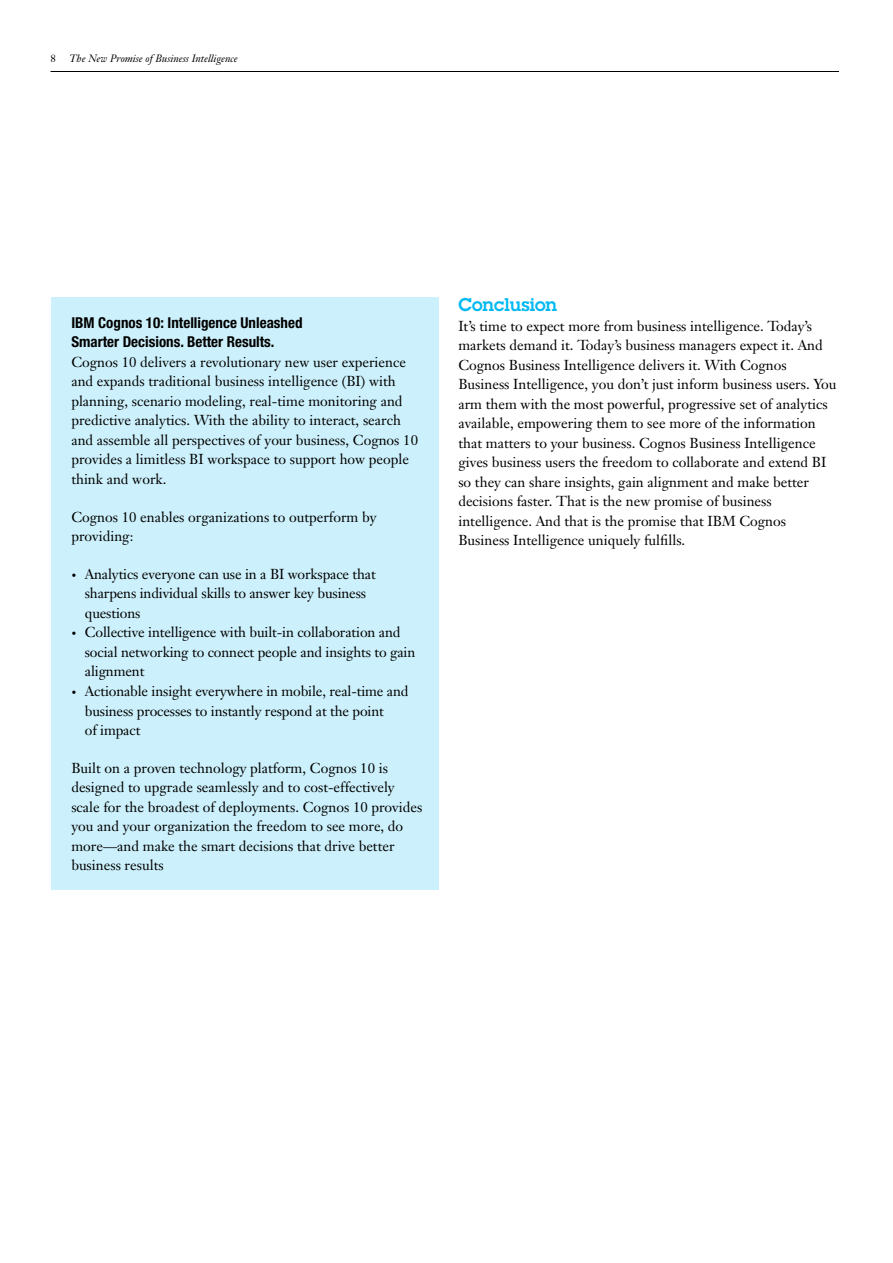
<style>
.page{position:relative;width:893px;height:1263px;background:#fff}
.page>*{position:absolute;margin:0;border:0;box-sizing:border-box;transform-origin:0 0}
.t1{font:600 18px "Lubalin Graph";color:#00b9f2}
.t2{font:700 condensed 15px/19.5px "Helvetica Neue";color:#000}
.t3{font:14.25px/19.5px "Janson Text";color:#000}
.t4{font:italic 10.5px "Janson Text";color:#000}
.t5{font:10.5px "Janson Text";color:#000}
.s1{font-size:9.75px}
</style>
<div class="page">
<hr style="left:51px;top:71px;width:788px;height:1px;background:#000">
<div style="left:51px;top:297px;width:387px;height:593px;background:#cdf1fc"></div>
<p class="t5" style="left:51px;top:52px;width:7px">8</p>
<p class="t4" style="left:70px;top:52px;width:170px">The New Promise of Business Intelligence</p>
<p class="t2" style="left:71px;top:312px;width:233px">IBM Cognos 10: Intelligence Unleashed<br>Smarter Decisions. Better Results.</p>
<p class="t3" style="left:71px;top:352px;width:348px">Cognos 10 delivers a revolutionary new user experience and expands traditional business intelligence (BI) with planning, scenario modeling, real-time monitoring and predictive analytics. With the ability to interact, search and assemble all perspectives of your business, Cognos 10 provides a limitless BI workspace to support how people think and work.</p>
<p class="t3" style="left:71px;top:507px;width:307px">Cognos 10 enables organizations to outperform by providing:</p>
<p class="t3" style="left:85px;top:564px;width:293px;text-indent:-14px"><span class="s1">•</span> Analytics everyone can use in a BI workspace that sharpens individual skills to answer key business questions</p>
<p class="t3" style="left:85px;top:623px;width:332px;text-indent:-14px"><span class="s1">•</span> Collective intelligence with built-in collaboration and social networking to connect people and insights to gain alignment</p>
<p class="t3" style="left:85px;top:681px;width:325px;text-indent:-14px"><span class="s1">•</span> Actionable insight everywhere in mobile, real-time and business processes to instantly respond at the point<br>of impact</p>
<p class="t3" style="left:71px;top:758px;width:352px">Built on a proven technology platform, Cognos 10 is designed to upgrade seamlessly and to cost-effectively scale for the broadest of deployments. Cognos 10 provides you and your organization the freedom to see more, do more—and make the smart decisions that drive better business results</p>
<p class="t1" style="left:458px;top:293px;width:100px">Conclusion</p>
<p class="t3" style="left:458px;top:316px;width:380px">It’s time to expect more from business intelligence. Today’s markets demand it. Today’s business managers expect it. And Cognos Business Intelligence delivers it. With Cognos Business Intelligence, you don’t just inform business users. You arm them with the most powerful, progressive set of analytics available, empowering them to see more of the information that matters to your business. Cognos Business Intelligence gives business users the freedom to collaborate and extend BI so they can share insights, gain alignment and make better decisions faster. That is the new promise of business intelligence. And that is the promise that IBM Cognos Business Intelligence uniquely fulfills.</p>
</div>
